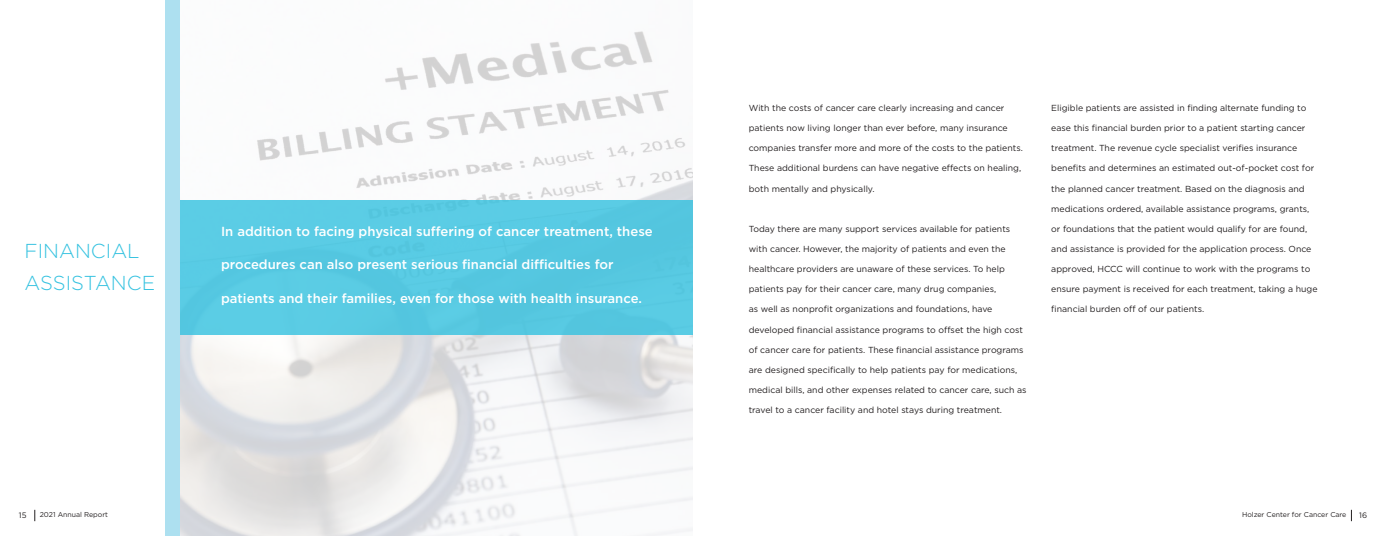
<style>
.page{position:relative;width:1386px;height:536px;background:#fff}
.page>*{position:absolute;margin:0;border:0;box-sizing:border-box;transform-origin:0 0}
.t1{font:300 20.12px/32.4px "Gotham";color:#35c2e0}
.t2{font:500 13.12px "Gotham";color:#fff}
.t3{font:8.75px "Gotham";color:#231f20}
.t4{font:7.88px "Gotham";color:#231f20}
.t5{font:7px "Gotham";color:#231f20}
</style>
<div class="page">
<svg style="left:1351px;top:509px;width:1px;height:12px"></svg>
<svg style="left:35px;top:509px;width:1px;height:12px"></svg>
<div style="left:165px;top:0;width:15px;height:536px;background:#ade0f0"></div>
<img style="left:180px;top:31px;width:513px;height:505px">
<div style="left:180px;top:200px;width:513px;height:135px;background:#58cbe3"></div>
<p class="t1" style="left:25px;top:234px;width:132px">FINANCIAL<br>ASSISTANCE</p>
<p class="t2" style="left:221px;top:223px;width:433px">In addition to facing physical suffering of cancer treatment, these</p>
<p class="t2" style="left:221px;top:257px;width:394px">procedures can also present serious financial difficulties for</p>
<p class="t2" style="left:221px;top:290px;width:422px">patients and their families, even for those with health insurance.</p>
<p class="t3" style="left:749px;top:103px;width:257px">With the costs of cancer care clearly increasing and cancer</p>
<p class="t3" style="left:749px;top:123px;width:260px">patients now living longer than ever before, many insurance</p>
<p class="t3" style="left:749px;top:143px;width:276px">companies transfer more and more of the costs to the patients.</p>
<p class="t3" style="left:749px;top:163px;width:274px">These additional burdens can have negative effects on healing,</p>
<p class="t3" style="left:749px;top:183px;width:127px">both mentally and physically.</p>
<p class="t3" style="left:749px;top:223px;width:263px">Today there are many support services available for patients</p>
<p class="t3" style="left:749px;top:243px;width:258px">with cancer. However, the majority of patients and even the</p>
<p class="t3" style="left:749px;top:264px;width:258px">healthcare providers are unaware of these services. To help</p>
<p class="t3" style="left:749px;top:284px;width:249px">patients pay for their cancer care, many drug companies,</p>
<p class="t3" style="left:749px;top:304px;width:245px">as well as nonprofit organizations and foundations, have</p>
<p class="t3" style="left:749px;top:324px;width:276px">developed financial assistance programs to offset the high cost</p>
<p class="t3" style="left:749px;top:344px;width:276px">of cancer care for patients. These financial assistance programs</p>
<p class="t3" style="left:749px;top:364px;width:270px">are designed specifically to help patients pay for medications,</p>
<p class="t3" style="left:749px;top:384px;width:279px">medical bills, and other expenses related to cancer care, such as</p>
<p class="t3" style="left:749px;top:404px;width:255px">travel to a cancer facility and hotel stays during treatment.</p>
<p class="t3" style="left:1051px;top:103px;width:257px">Eligible patients are assisted in finding alternate funding to</p>
<p class="t3" style="left:1051px;top:123px;width:256px">ease this financial burden prior to a patient starting cancer</p>
<p class="t3" style="left:1051px;top:143px;width:248px">treatment. The revenue cycle specialist verifies insurance</p>
<p class="t3" style="left:1051px;top:163px;width:264px">benefits and determines an estimated out-of-pocket cost for</p>
<p class="t3" style="left:1051px;top:183px;width:255px">the planned cancer treatment. Based on the diagnosis and</p>
<p class="t3" style="left:1051px;top:203px;width:260px">medications ordered, available assistance programs, grants,</p>
<p class="t3" style="left:1051px;top:223px;width:257px">or foundations that the patient would qualify for are found,</p>
<p class="t3" style="left:1051px;top:243px;width:262px">and assistance is provided for the application process. Once</p>
<p class="t3" style="left:1051px;top:264px;width:261px">approved, HCCC will continue to work with the programs to</p>
<p class="t3" style="left:1051px;top:284px;width:268px">ensure payment is received for each treatment, taking a huge</p>
<p class="t3" style="left:1051px;top:304px;width:154px">financial burden off of our patients.</p>
<p class="t4" style="left:19px;top:510px;width:9px">15</p>
<p class="t5" style="left:40px;top:510px;width:70px">2021 Annual Report</p>
<p class="t5" style="left:1242px;top:510px;width:106px">Holzer Center for Cancer Care</p>
<p class="t4" style="left:1359px;top:510px;width:9px">16</p>
</div>
